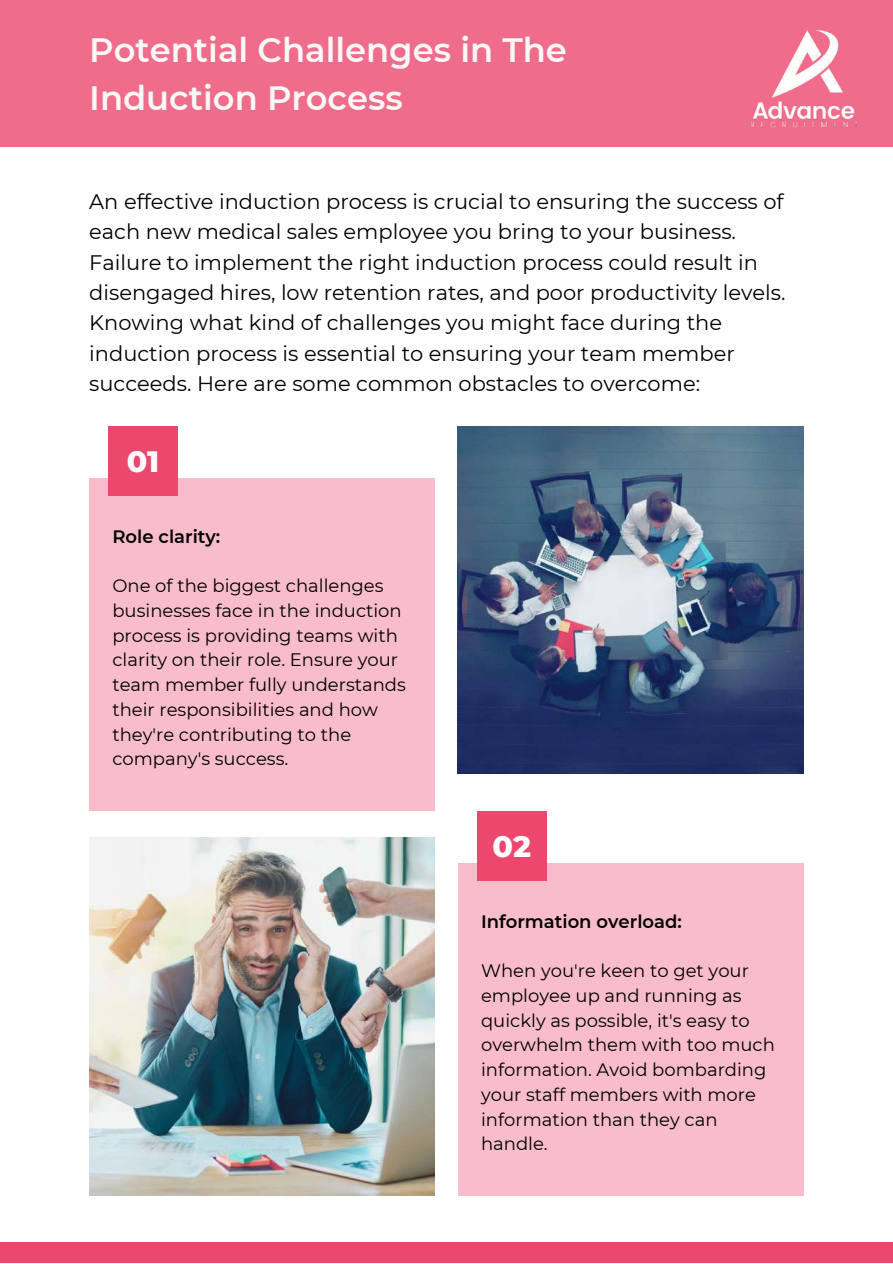
<style>
.page{position:relative;width:893px;height:1264px;background:#fff}
.page>*{position:absolute;margin:0;border:0;box-sizing:border-box;transform-origin:0 0}
.t1{font:600 33.75px/47.2px "Montserrat";color:#f8f8f8}
.t2{font:800 30px "Montserrat";color:#fff}
.t3{font:21px/30.3px "Montserrat";color:#000}
.t4{font:18px/24.8px "Montserrat";color:#000}
.t5{font:600 18px "Montserrat";color:#000}
</style>
<div class="page">
<img style="left:458px;top:426px;width:345px;height:347px">
<div style="left:0;top:1242px;width:892px;height:20px;background:#ec486e"></div>
<div style="left:0;top:0;width:892px;height:147px;background:#ef6c8b"></div>
<img style="left:750px;top:30px;width:108px;height:98px">
<div style="left:89px;top:478px;width:345px;height:332px;background:#f8bcca"></div>
<div style="left:108px;top:426px;width:70px;height:69px;background:#ec486e"></div>
<div style="left:458px;top:863px;width:345px;height:332px;background:#f8bcca"></div>
<div style="left:477px;top:811px;width:69px;height:69px;background:#ec486e"></div>
<img style="left:89px;top:837px;width:345px;height:358px">
<h1 class="t1" style="left:89px;top:27px;width:479px">Potential Challenges in The<br>Induction Process</h1>
<p class="t3" style="left:89px;top:186px;width:697px">An effective induction process is crucial to ensuring the success of each new medical sales employee you bring to your business.<br>Failure to implement the right induction process could result in disengaged hires, low retention rates, and poor productivity levels.<br>Knowing what kind of challenges you might face during the induction process is essential to ensuring your team member succeeds. Here are some common obstacles to overcome:</p>
<h2 class="t2" style="left:127px;top:443px;width:34px">01</h2>
<p class="t5" style="left:112px;top:525px;width:109px">Role clarity:</p>
<p class="t4" style="left:112px;top:573px;width:295px">One of the biggest challenges businesses face in the induction process is providing teams with clarity on their role. Ensure your team member fully understands their responsibilities and how they're contributing to the company's success.</p>
<h2 class="t2" style="left:492px;top:827px;width:40px">02</h2>
<p class="t5" style="left:481px;top:910px;width:202px">Information overload:</p>
<p class="t4" style="left:481px;top:958px;width:295px">When you're keen to get your employee up and running as quickly as possible, it's easy to overwhelm them with too much information. Avoid bombarding your staff members with more information than they can handle.</p>
</div>
